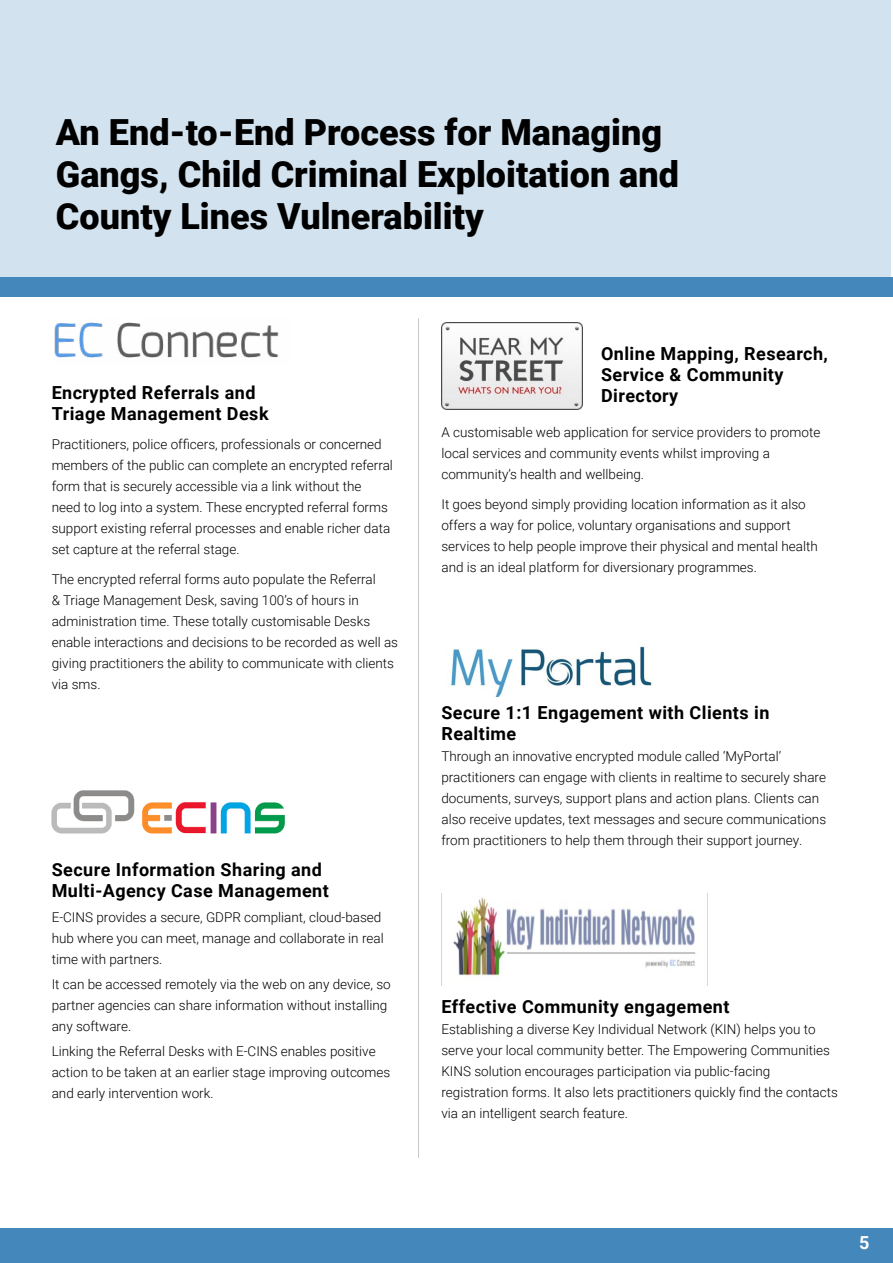
<style>
.page{position:relative;width:893px;height:1263px;background:#fff}
.page>*{position:absolute;margin:0;border:0;box-sizing:border-box;transform-origin:0 0}
.t1{font:900 36px/42px "Roboto";color:#000}
.t2{font:700 18px/21px "Roboto";letter-spacing:.025em;color:#000}
.t3{font:700 18px "Roboto";color:#fff}
.t4{font:300 13.5px/21px "Roboto";color:#000}
</style>
<div class="page">
<div style="left:0;top:0;width:891px;height:278px;background:#d2e2ee"></div>
<div style="left:0;top:1228px;width:893px;height:34px;background:#4387bb"></div>
<hr style="left:418px;top:318px;width:1px;height:840px;background:#c6c6c6">
<div style="left:0;top:278px;width:893px;height:19px;background:#4387bb"></div>
<img style="left:54px;top:322px;width:225px;height:36px">
<img style="left:52px;top:790px;width:232px;height:43px">
<img style="left:441px;top:322px;width:142px;height:88px">
<img style="left:441px;top:893px;width:255px;height:93px">
<img style="left:450px;top:646px;width:202px;height:50px">
<h1 class="t1" style="left:56px;top:110px;width:624px">An End-to-End Process for Managing<br>Gangs, Child Criminal Exploitation and<br>County Lines Vulnerability</h1>
<h2 class="t2" style="left:52px;top:381px;width:218px">Encrypted Referrals and<br>Triage Management Desk</h2>
<p class="t4" style="left:52px;top:433px;width:343px">Practitioners, police officers, professionals or concerned members of the public can complete an encrypted referral form that is securely accessible via a link without the need to log into a system. These encrypted referral forms support existing referral processes and enable richer data set capture at the referral stage.</p>
<p class="t4" style="left:52px;top:568px;width:348px">The encrypted referral forms auto populate the Referral<br>&amp; Triage Management Desk, saving 100’s of hours in administration time. These totally customisable Desks enable interactions and decisions to be recorded as well as giving practitioners the ability to communicate with clients via sms.</p>
<h2 class="t2" style="left:52px;top:858px;width:279px">Secure Information Sharing and<br>Multi-Agency Case Management</h2>
<p class="t4" style="left:52px;top:906px;width:334px">E-CINS provides a secure, GDPR compliant, cloud-based hub where you can meet, manage and collaborate in real time with partners.</p>
<p class="t4" style="left:52px;top:973px;width:341px">It can be accessed remotely via the web on any device, so partner agencies can share information without installing any software.</p>
<p class="t4" style="left:52px;top:1040px;width:340px">Linking the Referral Desks with E-CINS enables positive action to be taken at an earlier stage improving outcomes and early intervention work.</p>
<h2 class="t2" style="left:601px;top:343px;width:228px">Online Mapping, Research,<br>Service &amp; Community<br>Directory</h2>
<p class="t4" style="left:441px;top:421px;width:380px">A customisable web application for service providers to promote local services and community events whilst improving a community’s health and wellbeing.</p>
<p class="t4" style="left:441px;top:493px;width:378px">It goes beyond simply providing location information as it also offers a way for police, voluntary organisations and support services to help people improve their physical and mental health and is an ideal platform for diversionary programmes.</p>
<h2 class="t2" style="left:441px;top:701px;width:329px">Secure 1:1 Engagement with Clients in<br>Realtime</h2>
<p class="t4" style="left:441px;top:745px;width:386px">Through an innovative encrypted module called ‘MyPortal’ practitioners can engage with clients in realtime to securely share documents, surveys, support plans and action plans. Clients can also receive updates, text messages and secure communications from practitioners to help them through their support journey.</p>
<h2 class="t2" style="left:441px;top:995px;width:290px">Effective Community engagement</h2>
<p class="t4" style="left:441px;top:1018px;width:398px">Establishing a diverse Key Individual Network (KIN) helps you to serve your local community better. The Empowering Communities KINS solution encourages participation via public-facing registration forms. It also lets practitioners quickly find the contacts via an intelligent search feature.</p>
<h2 class="t3" style="left:859px;top:1229px;width:12px">5</h2>
</div>
